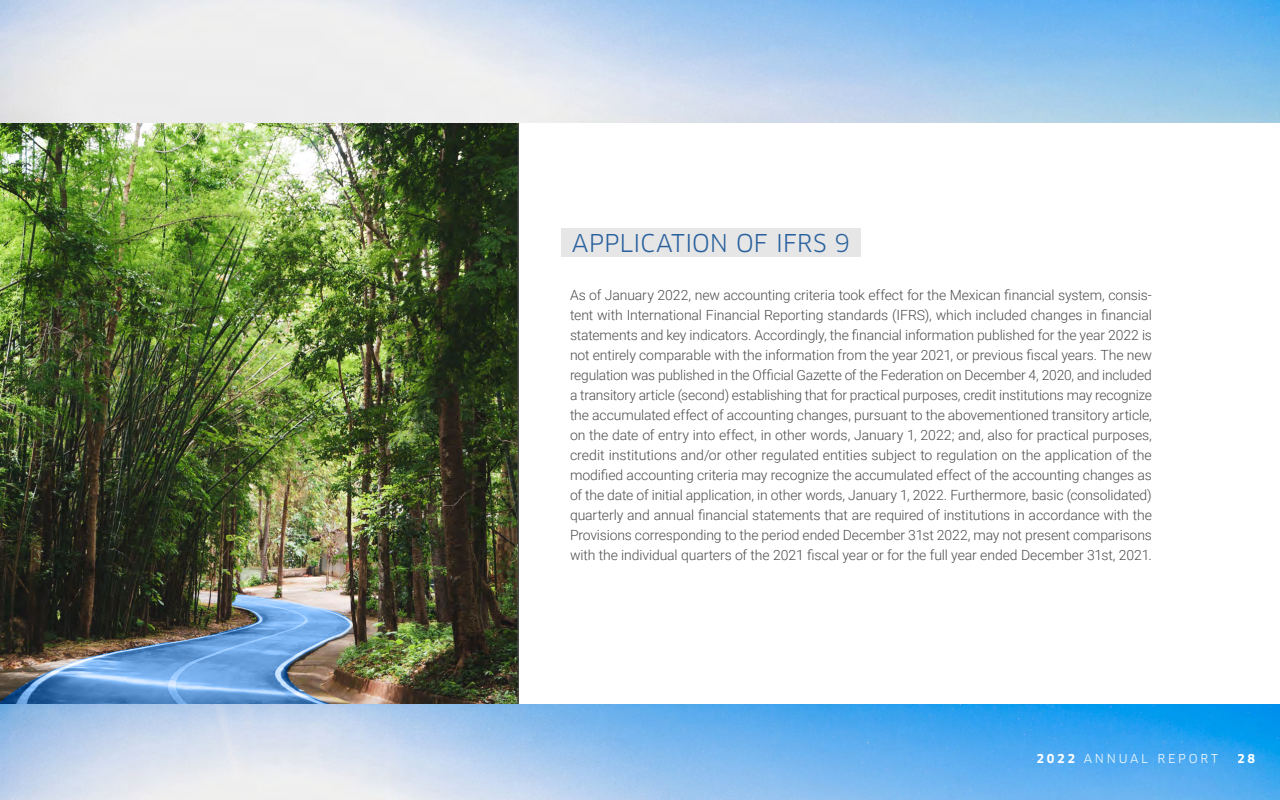
<style>
.page{position:relative;width:1280px;height:800px;background:#fff}
.page>*{position:absolute;margin:0;border:0;box-sizing:border-box;transform-origin:0 0}
.t1{font:24px "Clan OT";letter-spacing:-.005em;color:#29619e}
.t2{font:300 14px/20px "Roboto";letter-spacing:-.01em;color:#4d4d4d;text-align:justify}
.t3{font:12px "Clan OT";letter-spacing:.23em;color:#fff}
.t4{font:700 12px "Clan OT";color:#fff}
.s1{font-weight:700}
</style>
<div class="page">
<img style="left:0;top:122px;width:519px;height:583px">
<hr style="left:518px;top:172px;width:1px;height:485px;background:#4d4d4d">
<img style="left:0;top:0;width:1280px;height:122px">
<img style="left:0;top:705px;width:1280px;height:95px">
<div style="left:562px;top:229px;width:299px;height:28px;background:#e6e6e6"></div>
<h1 class="t1" style="left:572px;top:229px;width:280px">APPLICATION OF IFRS 9</h1>
<p class="t2" style="left:570px;top:284px;width:584px">As of January 2022, new accounting criteria took effect for the Mexican financial system, consis&shy;tent with International Financial Reporting standards (IFRS), which included changes in financial statements and key indicators. Accordingly, the financial information published for the year 2022 is not entirely comparable with the information from the year 2021, or previous fiscal years. The new regulation was published in the Official Gazette of the Federation on December 4, 2020, and included a transitory article (second) establishing that for practical purposes, credit institutions may recognize the accumulated effect of accounting changes, pursuant to the abovementioned transitory article, on the date of entry into effect, in other words, January 1, 2022; and, also for practical purposes, credit institutions and/or other regulated entities subject to regulation on the application of the modified accounting criteria may recognize the accumulated effect of the accounting changes as of the date of initial application, in other words, January 1, 2022. Furthermore, basic (consolidated) quarterly and annual financial statements that are required of institutions in accordance with the Provisions corresponding to the period ended December 31st 2022, may not present comparisons with the individual quarters of the 2021 fiscal year or for the full year ended December 31st, 2021.</p>
<p class="t3" style="left:1037px;top:752px;width:183px"><span class="s1">2022</span> ANNUAL REPORT</p>
<p class="t4" style="left:1238px;top:752px;width:19px">28</p>
</div>
